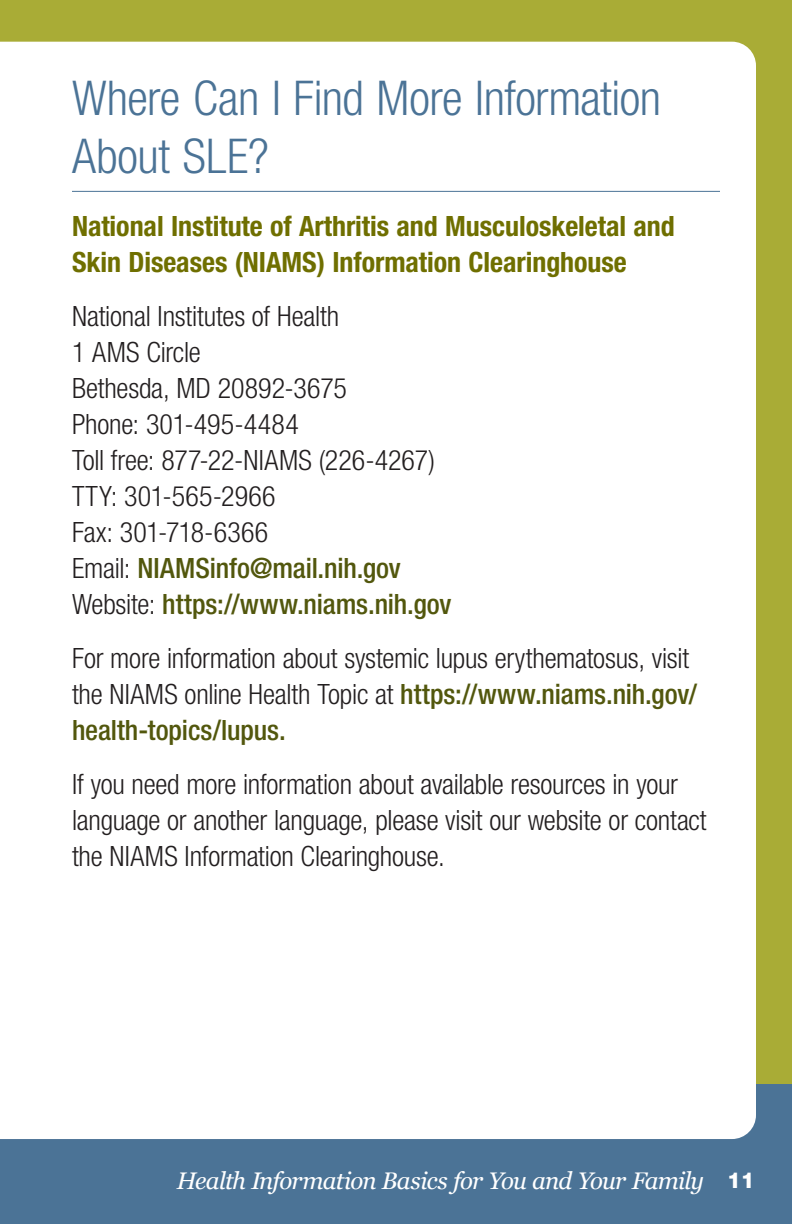
<style>
.page{position:relative;width:792px;height:1224px;background:#fff}
.page>*{position:absolute;margin:0;border:0;box-sizing:border-box;transform-origin:0 0}
.t1{font:300 condensed 48px/57.6px "Helvetica Neue LT Std";letter-spacing:-.01em;color:#4b7396}
.t2{font:300 condensed 28px/36px "Helvetica Neue LT Std";letter-spacing:-.005em;color:#231f20}
.t3{font:700 condensed 28px/36px "Helvetica Neue LT Std";color:#6f6f00}
.t4{font:500 condensed 28px "Helvetica Neue LT Std";letter-spacing:-.005em;color:#52570d}
.t5{font:italic 24px "Georgia";letter-spacing:-.035em;color:#fff}
.s1{font-weight:300;color:#231f20}
.s2{font-weight:500;color:#52570d}
.s3{font-family:"Helvetica Neue LT Std";font-weight:800;font-style:normal;font-size:22px}
</style>
<div class="page">
<div style="left:0;top:1066px;width:792px;height:158px;background:#4b7396"></div>
<div style="left:0;top:0;width:792px;height:1084px;background:#a9ac36"></div>
<div style="left:1px;top:42px;width:755px;height:1097px;background:#fff"></div>
<svg style="left:0;top:42px;width:1px;height:1097px"></svg>
<hr style="left:72px;top:191px;width:648px;height:1px;background:#4b7396">
<h2 class="t1" style="left:72px;top:69px;width:591px">Where Can I Find More Information<br>About SLE?</h2>
<h3 class="t3" style="left:72px;top:208px;width:604px">National Institute of Arthritis and Musculoskeletal and<br>Skin Diseases (NIAMS) Information Clearinghouse</h3>
<p class="t2" style="left:72px;top:298px;width:269px">National Institutes of Health</p>
<p class="t2" style="left:72px;top:334px;width:130px">1 AMS Circle</p>
<p class="t2" style="left:72px;top:370px;width:276px">Bethesda, MD 20892-3675</p>
<p class="t2" style="left:72px;top:406px;width:228px">Phone: 301-495-4484</p>
<p class="t2" style="left:72px;top:442px;width:365px">Toll free: 877-22-NIAMS (226-4267)</p>
<p class="t2" style="left:72px;top:478px;width:205px">TTY: 301-565-2966</p>
<p class="t2" style="left:72px;top:514px;width:198px">Fax: 301-718-6366</p>
<p class="t4" style="left:72px;top:551px;width:330px"><span class="s1">Email:</span> NIAMSinfo@mail.nih.gov</p>
<p class="t4" style="left:72px;top:587px;width:381px"><span class="s1">Website:</span> https://www.niams.nih.gov</p>
<p class="t2" style="left:72px;top:640px;width:627px">For more information about systemic lupus erythematosus, visit the NIAMS online Health Topic at <span class="s2">https://www.niams.nih.gov/ health-topics/lupus.</span></p>
<p class="t2" style="left:72px;top:766px;width:636px">If you need more information about available resources in your language or another language, please visit our website or contact the NIAMS Information Clearinghouse.</p>
<p class="t5" style="left:177px;top:1163px;width:579px">Health Information Basics for You and Your Family <span class="s3">11</span></p>
</div>
